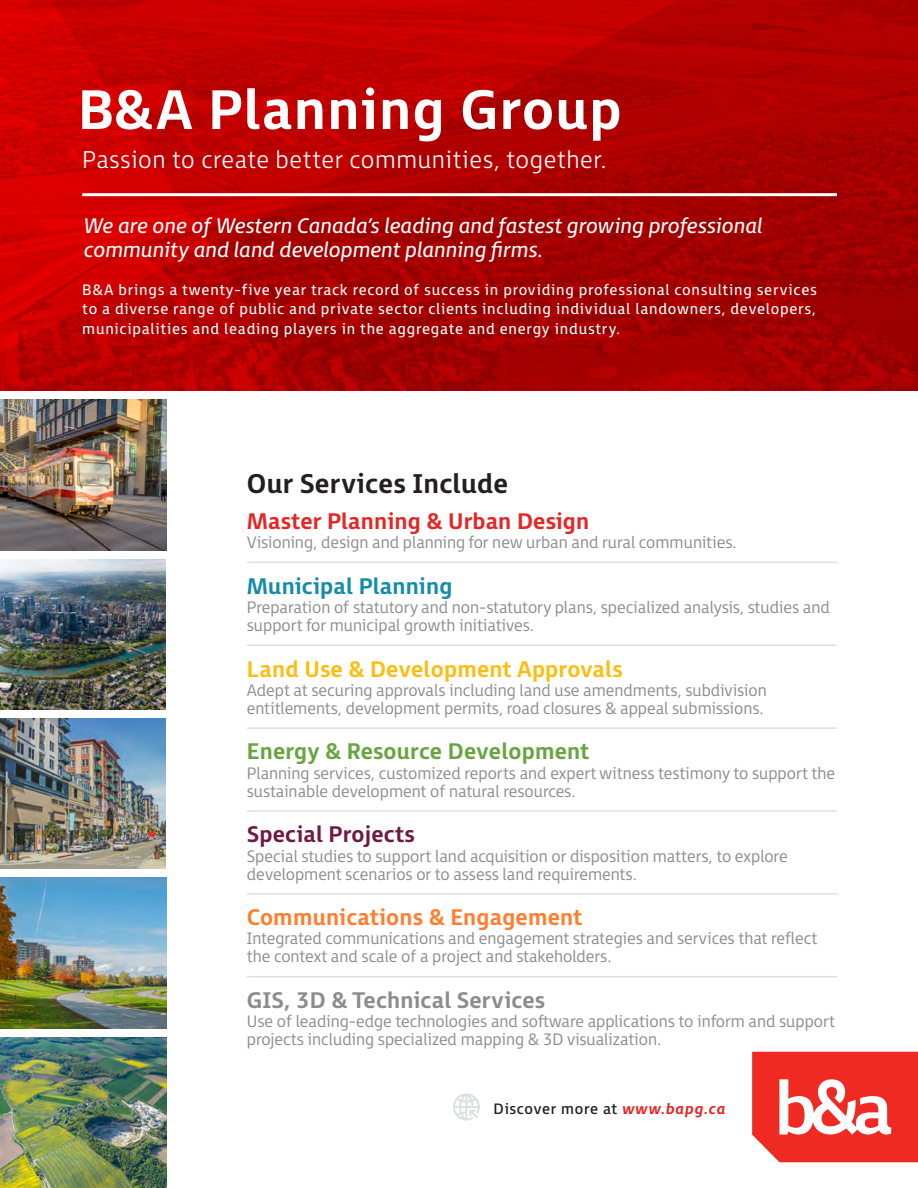
<style>
.page{position:relative;width:918px;height:1188px;background:#fff}
.page>*{position:absolute;margin:0;border:0;box-sizing:border-box;transform-origin:0 0}
.t1{font:700 27px "FS Millbank";letter-spacing:.01em;color:#231f20}
.t2{font:300 24.15px "FS Millbank Negative";letter-spacing:.025em;color:#fff}
.t3{font:700 22.5px "FS Millbank";letter-spacing:.01em;color:#f9bf14}
.t4{font:700 22.5px "FS Millbank";letter-spacing:.01em;color:#e42625}
.t5{font:700 22.5px "FS Millbank";letter-spacing:.01em;color:#6aa442}
.t6{font:700 22.5px "FS Millbank";letter-spacing:.01em;color:#ff7e30}
.t7{font:700 22.5px "FS Millbank";letter-spacing:.01em;color:#8c8b8e}
.t8{font:700 22.5px "FS Millbank";letter-spacing:.01em;color:#158bac}
.t9{font:700 22.5px "FS Millbank";letter-spacing:.01em;color:#6f1a45}
.t10{font:italic 21px/24px "FS Millbank Negative";color:#fff}
.t11{font:300 16.5px/18px "FS Millbank";color:#8c8b8e}
.t12{font:15px/19.5px "FS Millbank Negative";letter-spacing:.05em;color:#fff;text-align:justify}
.t13{font:15px "FS Millbank";letter-spacing:.045em;color:#231f20}
.s1{font-weight:700;font-style:italic;color:#e42625}
</style>
<div class="page">
<svg style="left:752px;top:1052px;width:166px;height:110px"></svg>
<svg style="left:453px;top:1094px;width:27px;height:27px"></svg>
<svg style="left:0;top:0;width:918px;height:391px;background:#b10000"></svg>
<hr style="left:82px;top:193px;width:755px;height:3px;background:#fff">
<hr style="left:247px;top:562px;width:590px;height:1px;background:#dbe1e2">
<hr style="left:247px;top:645px;width:590px;height:1px;background:#dbe1e2">
<hr style="left:247px;top:727px;width:590px;height:2px;background:#dbe1e2">
<hr style="left:247px;top:810px;width:590px;height:2px;background:#dbe1e2">
<hr style="left:247px;top:893px;width:590px;height:2px;background:#dbe1e2">
<hr style="left:247px;top:976px;width:590px;height:1px;background:#dbe1e2">
<img style="left:0;top:400px;width:166px;height:150px">
<img style="left:0;top:559px;width:166px;height:151px">
<img style="left:0;top:719px;width:166px;height:150px">
<img style="left:0;top:878px;width:166px;height:151px">
<img style="left:0;top:1037px;width:166px;height:151px">
<svg style="left:82px;top:87px;width:537px;height:54px"></svg>
<p class="t2" style="left:82px;top:140px;width:526px">Passion to create better communities, together.</p>
<p class="t10" style="left:84px;top:211px;width:680px">We are one of Western Canada’s leading and fastest growing professional community and land development planning firms.</p>
<p class="t12" style="left:82px;top:278px;width:736px">B&amp;A brings a twenty-five year track record of success in providing professional consulting services to a diverse range of public and private sector clients including individual landowners, developers, municipalities and leading players in the aggregate and energy industry.</p>
<h1 class="t1" style="left:247px;top:461px;width:263px">Our Services Include</h1>
<p class="t4" style="left:247px;top:503px;width:344px">Master Planning &amp; Urban Design</p>
<p class="t11" style="left:247px;top:531px;width:491px">Visioning, design and planning for new urban and rural communities.</p>
<p class="t8" style="left:247px;top:567px;width:207px">Municipal Planning</p>
<p class="t11" style="left:247px;top:596px;width:585px">Preparation of statutory and non-statutory plans, specialized analysis, studies and support for municipal growth initiatives.</p>
<p class="t3" style="left:247px;top:650px;width:377px">Land Use &amp; Development Approvals</p>
<p class="t11" style="left:247px;top:679px;width:521px">Adept at securing approvals including land use amendments, subdivision entitlements, development permits, road closures &amp; appeal submissions.</p>
<p class="t5" style="left:247px;top:733px;width:344px">Energy &amp; Resource Development</p>
<p class="t11" style="left:247px;top:762px;width:590px">Planning services, customized reports and expert witness testimony to support the sustainable development of natural resources.</p>
<p class="t9" style="left:247px;top:816px;width:169px">Special Projects</p>
<p class="t11" style="left:247px;top:845px;width:542px">Special studies to support land acquisition or disposition matters, to explore development scenarios or to assess land requirements.</p>
<p class="t6" style="left:247px;top:899px;width:337px">Communications &amp; Engagement</p>
<p class="t11" style="left:247px;top:928px;width:572px">Integrated communications and engagement strategies and services that reflect the context and scale of a project and stakeholders.</p>
<p class="t7" style="left:247px;top:982px;width:300px">GIS, 3D &amp; Technical Services</p>
<p class="t11" style="left:247px;top:1011px;width:590px">Use of leading-edge technologies and software applications to inform and support projects including specialized mapping &amp; 3D visualization.</p>
<p class="t13" style="left:493px;top:1096px;width:233px">Discover more at <span class="s1">www.bapg.ca</span></p>
</div>
